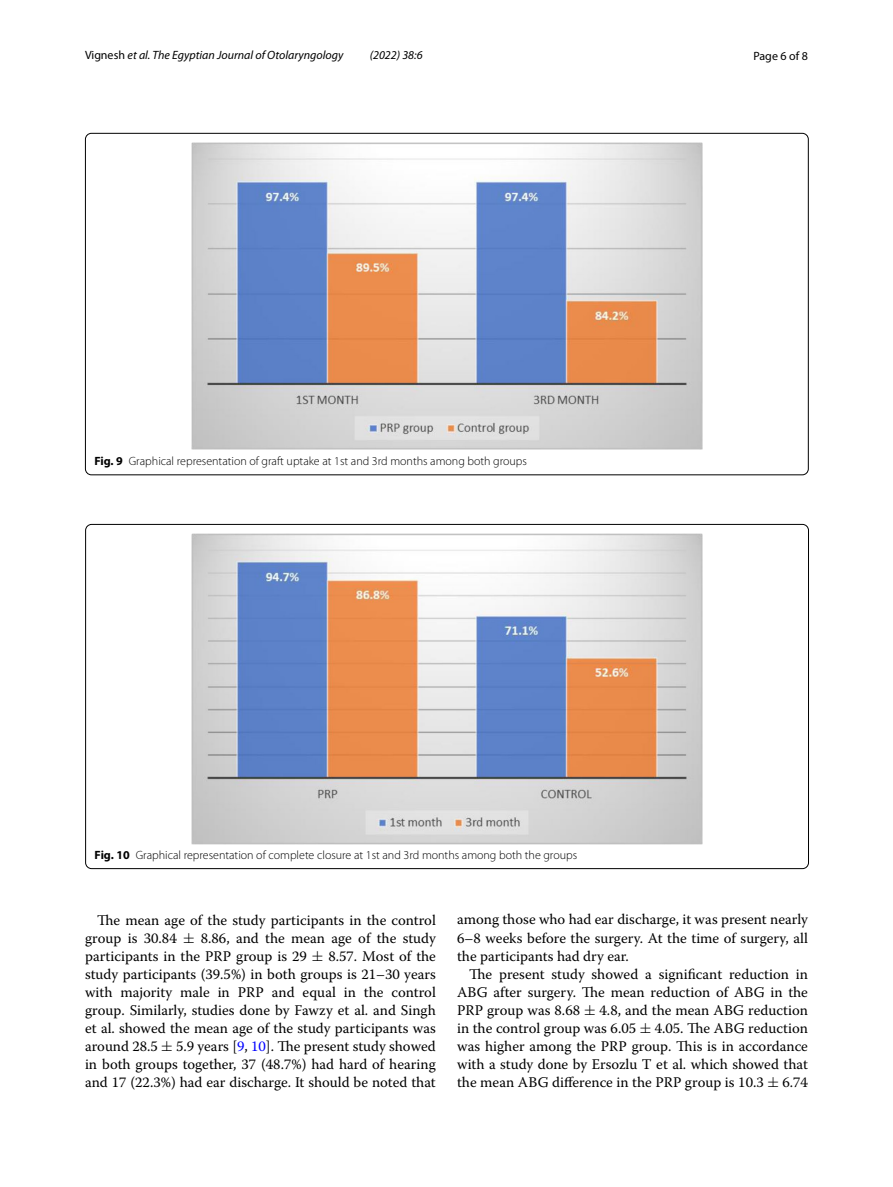
<style>
.page{position:relative;width:893px;height:1187px;background:#fff}
.page>*{position:absolute;margin:0;border:0;box-sizing:border-box;transform-origin:0 0}
.t1{font:14.7px/18px "Warnock Pro";color:#000;text-align:justify}
.t2{font:300 12px "Myriad Pro";color:#000}
.t3{font:italic 12px "Myriad Pro";color:#000}
.t4{font:12px "Myriad Pro";color:#000}
.s1{font-style:normal}
.s2{font-weight:700}
.s3{font-family:"MTSY"}
.s4{color:#00f}
</style>
<div class="page">
<img style="left:192px;top:142px;width:510px;height:307px">
<img style="left:192px;top:533px;width:510px;height:311px">
<p class="t3" style="left:85px;top:48px;width:260px"><span class="s1">Vignesh</span> et al. The Egyptian Journal of Otolaryngology</p>
<p class="t3" style="left:370px;top:48px;width:54px">(2022) 38:6</p>
<p class="t4" style="left:753px;top:48px;width:56px">Page 6 of 8</p>
<p class="t2" style="left:94px;top:454px;width:434px"><span class="s2">Fig. 9</span> Graphical representation of graft uptake at 1st and 3rd months among both groups</p>
<p class="t2" style="left:95px;top:848px;width:484px"><span class="s2">Fig. 10</span> Graphical representation of complete closure at 1st and 3rd months among both the groups</p>
<p class="t1" style="left:85px;top:910px;width:352px;text-indent:12px">The mean age of the study participants in the control group is 30.84 <span class="s3">±</span> 8.86, and the mean age of the study participants in the PRP group is 29 <span class="s3">±</span> 8.57. Most of the study participants (39.5%) in both groups is 21–30 years with majority male in PRP and equal in the control group. Similarly, studies done by Fawzy et al. and Singh et al. showed the mean age of the study participants was around 28.5 <span class="s3">±</span> 5.9 years [<span class="s4">9</span>, <span class="s4">10</span>]. The present study showed in both groups together, 37 (48.7%) had hard of hearing and 17 (22.3%) had ear discharge. It should be noted that</p>
<p class="t1" style="left:457px;top:910px;width:352px">among those who had ear discharge, it was present nearly 6–8 weeks before the surgery. At the time of surgery, all the participants had dry ear.</p>
<p class="t1" style="left:457px;top:964px;width:352px;text-indent:12px">The present study showed a significant reduction in ABG after surgery. The mean reduction of ABG in the PRP group was 8.68 <span class="s3">±</span> 4.8, and the mean ABG reduction in the control group was 6.05 <span class="s3">±</span> 4.05. The ABG reduction was higher among the PRP group. This is in accordance with a study done by Ersozlu T et al. which showed that the mean ABG difference in the PRP group is 10.3 <span class="s3">±</span> 6.74</p>
</div>
